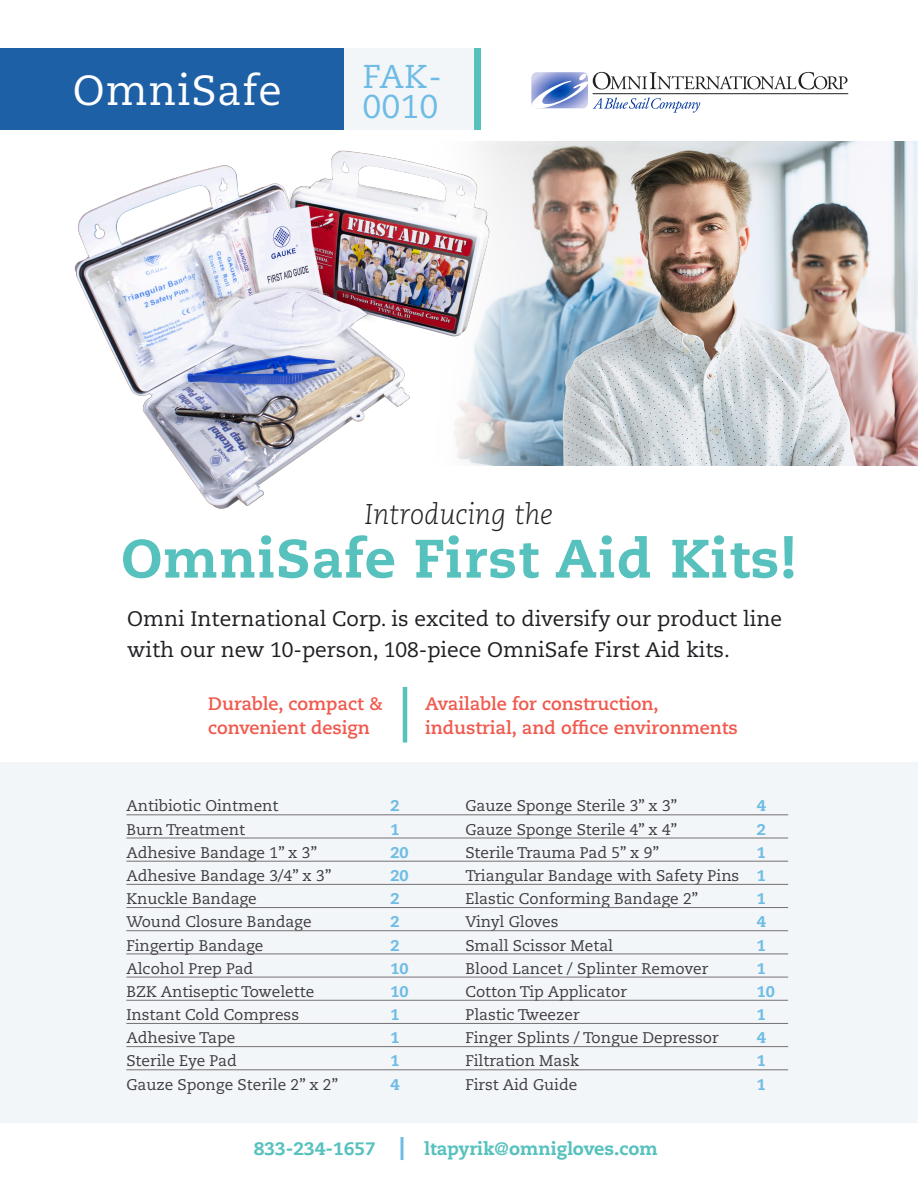
<style>
.page{position:relative;width:918px;height:1188px;background:#fff}
.page>*{position:absolute;margin:0;border:0;box-sizing:border-box;transform-origin:0 0}
.t1{font:800 54px "Caecilia LT Std";letter-spacing:.02em;color:#57c1be}
.t2{font:42px "Caecilia LT Std";letter-spacing:.02em;color:#fff}
.t3{font:33px/30px "Caecilia LT Std";letter-spacing:.02em;color:#6ebce5}
.t4{font:italic 300 28.5px "Caecilia LT Std";color:#1f1f23}
.t5{font:21px/31.5px "Caecilia LT Std";color:#1f1f23}
.t6{font:700 18px/24px "Caecilia LT Std";color:#f0594d}
.t7{font:800 18px "Caecilia LT Std";color:#57c1be}
.t8{font:15.45px "Caecilia LT Std";color:#3e3c40}
.t9{font:800 15.45px "Caecilia LT Std";color:#6ebce5}
</style>
<div class="page">
<div style="left:0;top:763px;width:918px;height:360px;background:#f3f6f8"></div>
<img style="left:517px;top:141px;width:401px;height:324px">
<img style="left:74px;top:141px;width:443px;height:368px">
<div style="left:0;top:48px;width:345px;height:82px;background:#1e60a5"></div>
<div style="left:345px;top:48px;width:129px;height:82px;background:#f3f6f8"></div>
<div style="left:474px;top:48px;width:6px;height:82px;background:#57c1be"></div>
<hr style="left:403px;top:687px;width:4px;height:56px;background:#57c1be">
<svg style="left:531px;top:72px;width:317px;height:41px"></svg>
<hr style="left:126px;top:814px;width:662px;height:1px;background:#757173">
<hr style="left:126px;top:838px;width:662px;height:1px;background:#757173">
<hr style="left:126px;top:861px;width:662px;height:1px;background:#757173">
<hr style="left:126px;top:884px;width:662px;height:1px;background:#757173">
<hr style="left:126px;top:907px;width:662px;height:1px;background:#757173">
<hr style="left:126px;top:930px;width:662px;height:1px;background:#757173">
<hr style="left:126px;top:954px;width:662px;height:1px;background:#757173">
<hr style="left:126px;top:977px;width:662px;height:1px;background:#757173">
<hr style="left:126px;top:1000px;width:662px;height:1px;background:#757173">
<hr style="left:126px;top:1023px;width:662px;height:1px;background:#757173">
<hr style="left:126px;top:1046px;width:662px;height:1px;background:#757173">
<hr style="left:126px;top:1069px;width:662px;height:1px;background:#757173">
<svg style="left:400px;top:1137px;width:4px;height:23px"></svg>
<p class="t2" style="left:73px;top:66px;width:210px">OmniSafe</p>
<p class="t3" style="left:363px;top:62px;width:81px">FAK-<br>0010</p>
<p class="t4" style="left:364px;top:498px;width:190px">Introducing the</p>
<p class="t1" style="left:121px;top:525px;width:677px">OmniSafe First Aid Kits!</p>
<p class="t5" style="left:127px;top:603px;width:656px">Omni International Corp. is excited to diversify our product line with our new 10-person, 108-piece OmniSafe First Aid kits.</p>
<p class="t6" style="left:208px;top:692px;width:176px">Durable, compact &amp; convenient design</p>
<p class="t6" style="left:425px;top:692px;width:314px">Available for construction, industrial, and office environments</p>
<p class="t8" style="left:126px;top:797px;width:154px">Antibiotic Ointment</p>
<p class="t8" style="left:126px;top:820px;width:120px">Burn Treatment</p>
<p class="t8" style="left:126px;top:843px;width:192px">Adhesive Bandage 1” x 3”</p>
<p class="t8" style="left:126px;top:867px;width:207px">Adhesive Bandage 3/4” x 3”</p>
<p class="t8" style="left:126px;top:890px;width:132px">Knuckle Bandage</p>
<p class="t8" style="left:126px;top:913px;width:187px">Wound Closure Bandage</p>
<p class="t8" style="left:126px;top:936px;width:139px">Fingertip Bandage</p>
<p class="t8" style="left:126px;top:959px;width:128px">Alcohol Prep Pad</p>
<p class="t8" style="left:126px;top:983px;width:190px">BZK Antiseptic Towelette</p>
<p class="t8" style="left:126px;top:1006px;width:174px">Instant Cold Compress</p>
<p class="t8" style="left:126px;top:1029px;width:111px">Adhesive Tape</p>
<p class="t8" style="left:126px;top:1052px;width:112px">Sterile Eye Pad</p>
<p class="t8" style="left:126px;top:1075px;width:214px">Gauze Sponge Sterile 2” x 2”</p>
<p class="t9" style="left:390px;top:796px;width:11px">2</p>
<p class="t9" style="left:390px;top:820px;width:11px">1</p>
<p class="t9" style="left:390px;top:843px;width:20px">20</p>
<p class="t9" style="left:390px;top:866px;width:20px">20</p>
<p class="t9" style="left:390px;top:889px;width:11px">2</p>
<p class="t9" style="left:390px;top:912px;width:11px">2</p>
<p class="t9" style="left:390px;top:936px;width:11px">2</p>
<p class="t9" style="left:390px;top:959px;width:20px">10</p>
<p class="t9" style="left:390px;top:982px;width:20px">10</p>
<p class="t9" style="left:390px;top:1005px;width:11px">1</p>
<p class="t9" style="left:390px;top:1028px;width:11px">1</p>
<p class="t9" style="left:390px;top:1051px;width:11px">1</p>
<p class="t9" style="left:390px;top:1075px;width:11px">4</p>
<p class="t8" style="left:465px;top:797px;width:214px">Gauze Sponge Sterile 3” x 3”</p>
<p class="t8" style="left:465px;top:820px;width:214px">Gauze Sponge Sterile 4” x 4”</p>
<p class="t8" style="left:465px;top:843px;width:195px">Sterile Trauma Pad 5” x 9”</p>
<p class="t8" style="left:465px;top:867px;width:275px">Triangular Bandage with Safety Pins</p>
<p class="t8" style="left:465px;top:890px;width:235px">Elastic Conforming Bandage 2”</p>
<p class="t8" style="left:465px;top:913px;width:95px">Vinyl Gloves</p>
<p class="t8" style="left:465px;top:936px;width:149px">Small Scissor Metal</p>
<p class="t8" style="left:465px;top:959px;width:244px">Blood Lancet / Splinter Remover</p>
<p class="t8" style="left:465px;top:983px;width:163px">Cotton Tip Applicator</p>
<p class="t8" style="left:465px;top:1006px;width:116px">Plastic Tweezer</p>
<p class="t8" style="left:465px;top:1029px;width:255px">Finger Splints / Tongue Depressor</p>
<p class="t8" style="left:465px;top:1052px;width:115px">Filtration Mask</p>
<p class="t8" style="left:465px;top:1075px;width:113px">First Aid Guide</p>
<p class="t9" style="left:757px;top:796px;width:11px">4</p>
<p class="t9" style="left:757px;top:820px;width:11px">2</p>
<p class="t9" style="left:757px;top:843px;width:11px">1</p>
<p class="t9" style="left:757px;top:866px;width:11px">1</p>
<p class="t9" style="left:757px;top:889px;width:11px">1</p>
<p class="t9" style="left:757px;top:912px;width:11px">4</p>
<p class="t9" style="left:757px;top:936px;width:11px">1</p>
<p class="t9" style="left:757px;top:959px;width:11px">1</p>
<p class="t9" style="left:757px;top:982px;width:20px">10</p>
<p class="t9" style="left:757px;top:1005px;width:11px">1</p>
<p class="t9" style="left:757px;top:1028px;width:11px">4</p>
<p class="t9" style="left:757px;top:1051px;width:11px">1</p>
<p class="t9" style="left:757px;top:1075px;width:11px">1</p>
<p class="t7" style="left:254px;top:1138px;width:123px">833-234-1657</p>
<p class="t7" style="left:424px;top:1138px;width:235px">ltapyrik@omnigloves.com</p>
</div>
